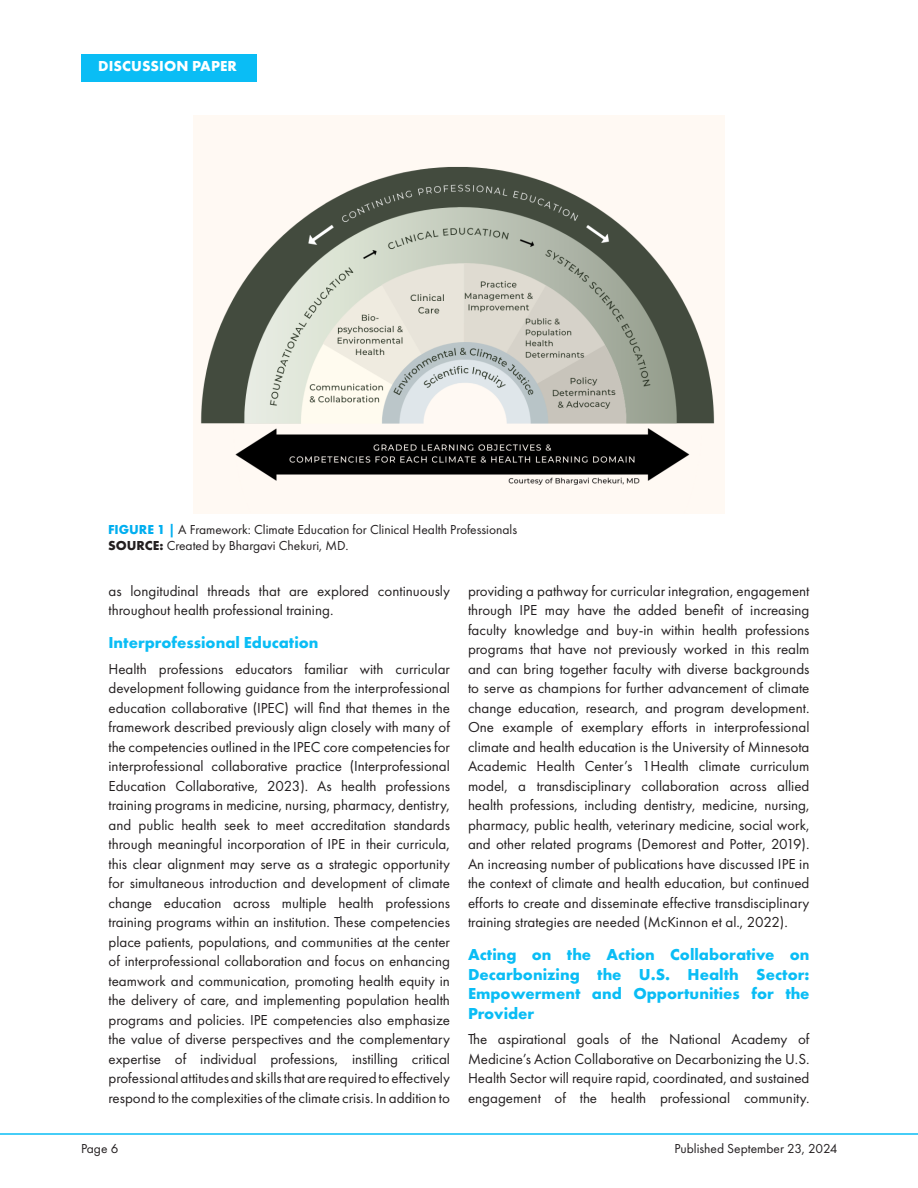
<style>
.page{position:relative;width:918px;height:1188px;background:#fff}
.page>*{position:absolute;margin:0;border:0;box-sizing:border-box;transform-origin:0 0}
.A-head{font:700 16.5px/19.5px "Futura PT";color:#0abdf5;text-align:justify}
.First_para_of_section_-_no_indent{font:15px/19.5px "Futura PT";color:#231f20;text-align:justify}
.All_other_paras_in_section_-_indent{font:15px/19.5px "Futura PT";color:#231f20}
.t1{font:700 15px "Futura PT";letter-spacing:.01em;color:#fff}
.t2{font:13.5px "Futura PT";color:#231f20}
.s1{font-weight:700;color:#00aeef}
.s2{font-weight:700}
</style>
<div class="page">
<div style="left:81px;top:54px;width:176px;height:27px;background:#0abdf5"></div>
<hr style="left:0;top:1133px;width:918px;height:2px;background:#0abdf5">
<img style="left:193px;top:115px;width:532px;height:398px">
<p class="t1" style="left:98px;top:57px;width:140px">DISCUSSION PAPER</p>
<p class="t2" style="left:108px;top:522px;width:411px"><span class="s1">FIGURE 1 |</span> A Framework: Climate Education for Clinical Health Professionals</p>
<p class="t2" style="left:108px;top:538px;width:242px"><span class="s2">SOURCE:</span> Created by Bhargavi Chekuri, MD.</p>
<p class="All_other_paras_in_section_-_indent" style="left:108px;top:581px;width:343px">as longitudinal threads that are explored continuously throughout health professional training.</p>
<p class="A-head" style="left:108px;top:632px;width:212px">Interprofessional Education</p>
<p class="First_para_of_section_-_no_indent" style="left:108px;top:659px;width:343px">Health professions educators familiar with curricular development following guidance from the interprofessional education collaborative (IPEC) will find that themes in the framework described previously align closely with many of the competencies outlined in the IPEC core competencies for interprofessional collaborative practice (Interprofessional Education Collaborative, 2023). As health professions training programs in medicine, nursing, pharmacy, dentistry, and public health seek to meet accreditation standards through meaningful incorporation of IPE in their curricula, this clear alignment may serve as a strategic opportunity for simultaneous introduction and development of climate change education across multiple health professions training programs within an institution. These competencies place patients, populations, and communities at the center of interprofessional collaboration and focus on enhancing teamwork and communication, promoting health equity in the delivery of care, and implementing population health programs and policies. IPE competencies also emphasize the value of diverse perspectives and the complementary expertise of individual professions, instilling critical professional attitudes and skills that are required to effectively respond to the complexities of the climate crisis. In addition to</p>
<p class="First_para_of_section_-_no_indent" style="left:468px;top:581px;width:343px">providing a pathway for curricular integration, engagement through IPE may have the added benefit of increasing faculty knowledge and buy-in within health professions programs that have not previously worked in this realm and can bring together faculty with diverse backgrounds to serve as champions for further advancement of climate change education, research, and program development.<br>One example of exemplary efforts in interprofessional climate and health education is the University of Minnesota Academic Health Center’s 1Health climate curriculum model, a transdisciplinary collaboration across allied health professions, including dentistry, medicine, nursing, pharmacy, public health, veterinary medicine, social work, and other related programs (Demorest and Potter, 2019).<br>An increasing number of publications have discussed IPE in the context of climate and health education, but continued efforts to create and disseminate effective transdisciplinary training strategies are needed (McKinnon et al., 2022).</p>
<p class="A-head" style="left:468px;top:944px;width:343px">Acting on the Action Collaborative on Decarbonizing the U.S. Health Sector:<br>Empowerment and Opportunities for the Provider</p>
<p class="First_para_of_section_-_no_indent" style="left:468px;top:1029px;width:343px">The aspirational goals of the National Academy of Medicine’s Action Collaborative on Decarbonizing the U.S.<br>Health Sector will require rapid, coordinated, and sustained engagement of the health professional community.</p>
<p class="t2" style="left:81px;top:1141px;width:39px">Page 6</p>
<p class="t2" style="left:674px;top:1141px;width:165px">Published September 23, 2024</p>
</div>
